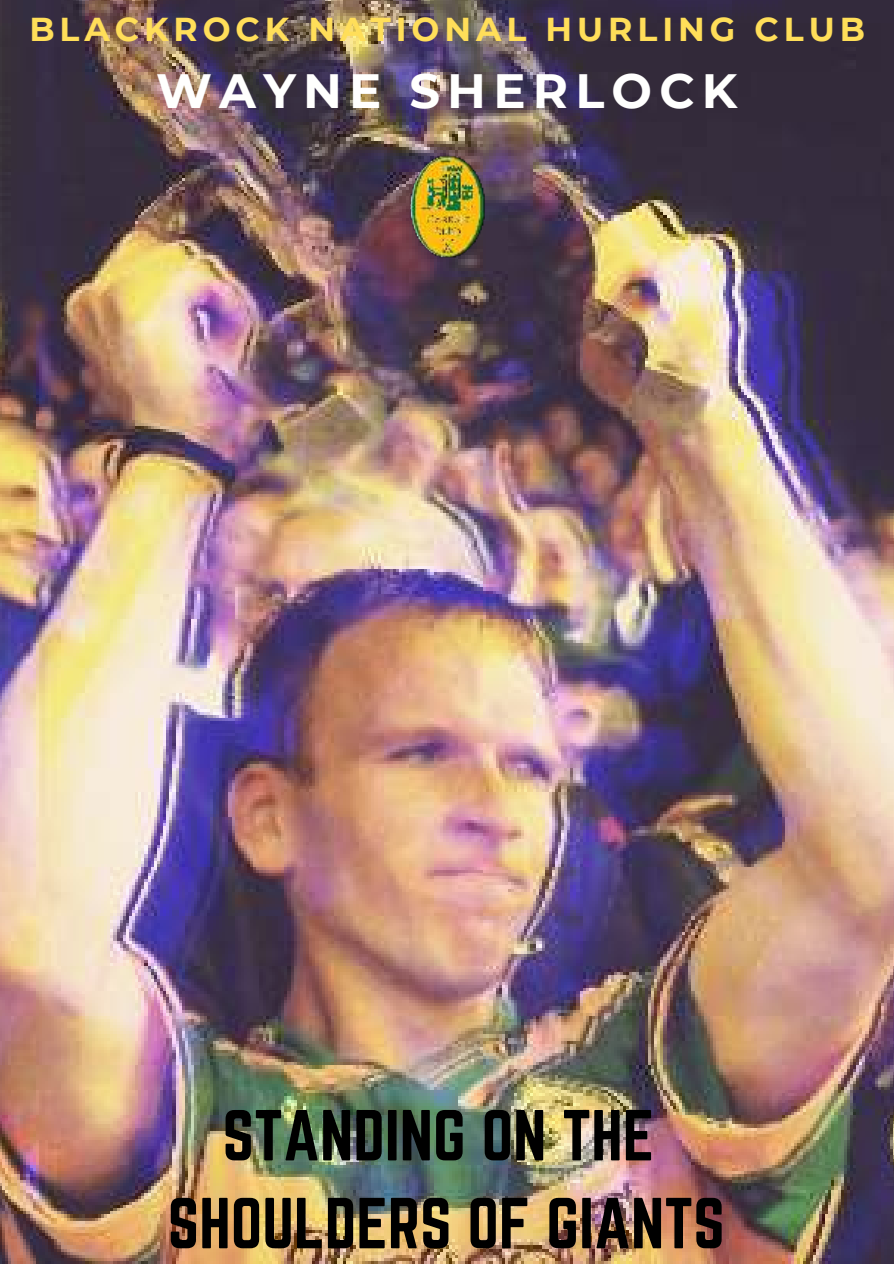
<style>
.page{position:relative;width:894px;height:1264px;background:#fff}
.page>*{position:absolute;margin:0;border:0;box-sizing:border-box;transform-origin:0 0}
.t1{font:63px/87.8px "Norwester";color:#000;text-align:center}
.t2{font:700 48px "Montserrat";letter-spacing:.15em;color:#fffffe}
.t3{font:700 33px "Montserrat";letter-spacing:.15em;color:#ffde59}
</style>
<div class="page">
<img style="left:0;top:0;width:893px;height:1263px">
<img style="left:379px;top:138px;width:136px;height:136px">
<p class="t3" style="left:29px;top:6px;width:836px">BLACKROCK NATIONAL HURLING CLUB</p>
<p class="t2" style="left:156px;top:56px;width:582px">WAYNE SHERLOCK</p>
<p class="t1" style="left:167px;top:1093px;width:558px">STANDING ON THE<br>SHOULDERS OF GIANTS</p>
</div>
